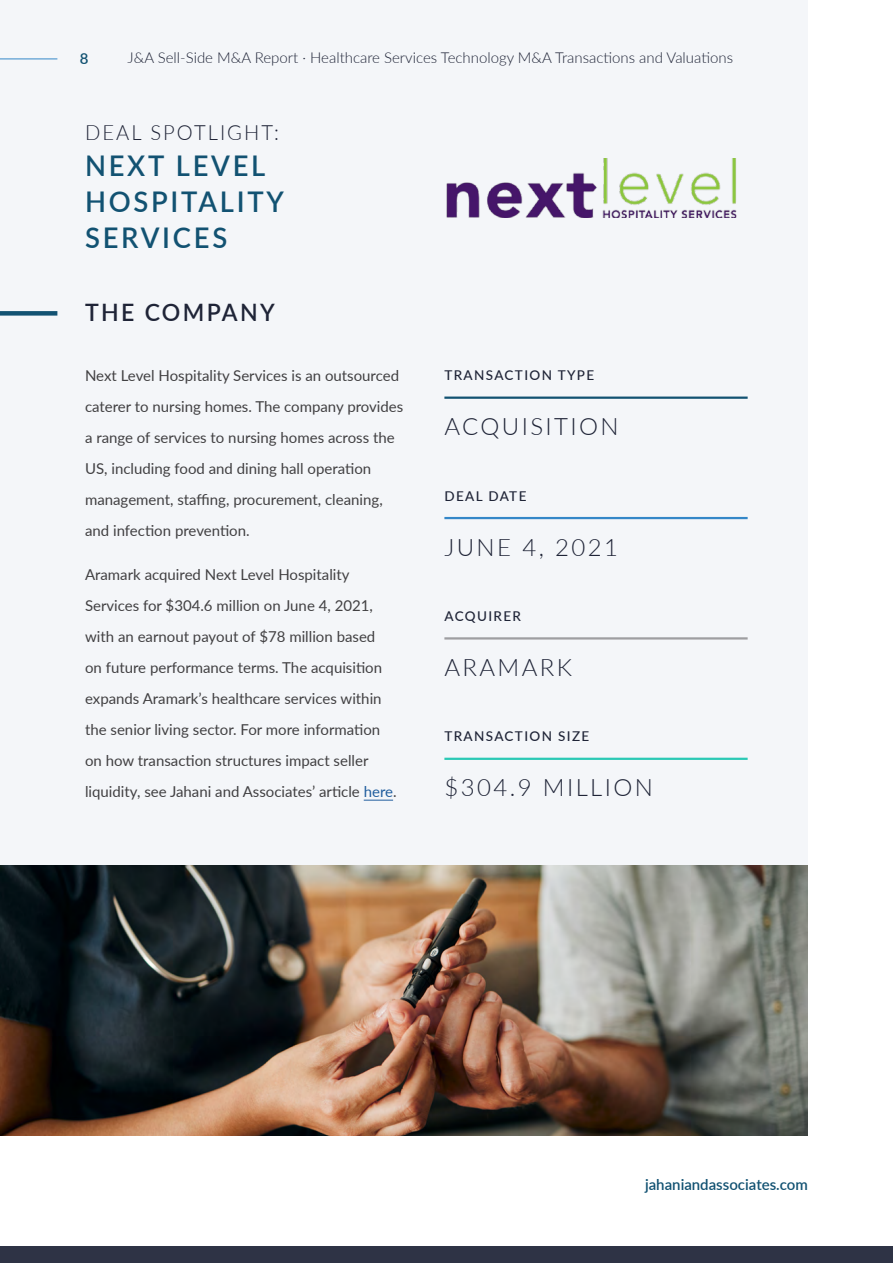
<style>
.page{position:relative;width:893px;height:1263px;background:#fff}
.page>*{position:absolute;margin:0;border:0;box-sizing:border-box;transform-origin:0 0}
.t1{font:600 28.5px/36px "Lato";letter-spacing:.1em;color:#125272;scale:.96 1}
.t2{font:300 24px "Lato";letter-spacing:.1em;color:#1f2437}
.t3{font:600 24px "Lato";letter-spacing:.1em;color:#1f2437;scale:.96 1}
.t4{font:300 21px "Lato";letter-spacing:.1em;color:#1f2437;scale:.96 1}
.t5{font:15px/30.9px "Lato";color:#414042}
.t6{font:300 15px "Lato";color:#1f2437}
.t7{font:600 15px "Lato";color:#125272}
.t8{font:500 13.5px "Lato";letter-spacing:.1em;color:#1f2437}
.s1{color:#215e9e}
</style>
<div class="page">
<div style="left:0;top:0;width:808px;height:1135px;background:#f4f6f9"></div>
<div style="left:0;top:1246px;width:893px;height:17px;background:#2e3345"></div>
<div style="left:0;top:311px;width:57px;height:5px;background:#125272"></div>
<img style="left:446px;top:158px;width:291px;height:60px">
<svg style="left:364px;top:800px;width:29px;height:1px"></svg>
<hr style="left:444px;top:397px;width:304px;height:2px;background:#125272">
<hr style="left:444px;top:517px;width:304px;height:2px;background:#3487c8">
<hr style="left:444px;top:637px;width:304px;height:2px;background:#9e9ea1">
<hr style="left:444px;top:758px;width:304px;height:2px;background:#2bc9b5">
<img style="left:0;top:865px;width:808px;height:270px">
<hr style="left:0;top:59px;width:57px;height:1px;background:#3487c8">
<p class="t7" style="left:80px;top:48px;width:10px">8</p>
<p class="t6" style="left:128px;top:47px;width:607px">J&amp;A Sell-Side M&amp;A Report · Healthcare Services Technology M&amp;A Transactions and Valuations</p>
<h3 class="t4" style="left:85px;top:118px;width:203px">DEAL SPOTLIGHT:</h3>
<h1 class="t1" style="left:85px;top:146px;width:209px">NEXT LEVEL<br>HOSPITALITY<br>SERVICES</h1>
<h2 class="t3" style="left:85px;top:295px;width:199px">THE COMPANY</h2>
<p class="t5" style="left:85px;top:360px;width:320px">Next Level Hospitality Services is an outsourced caterer to nursing homes. The company provides a range of services to nursing homes across the US, including food and dining hall operation management, staffing, procurement, cleaning, and infection prevention.</p>
<p class="t5" style="left:85px;top:558px;width:313px">Aramark acquired Next Level Hospitality Services for $304.6 million on June 4, 2021, with an earnout payout of $78 million based<br>on future performance terms. The acquisition expands Aramark’s healthcare services within the senior living sector. For more information on how transaction structures impact seller liquidity, see Jahani and Associates’ article <span class="s1">here</span>.</p>
<p class="t8" style="left:444px;top:365px;width:151px">TRANSACTION TYPE</p>
<h2 class="t2" style="left:444px;top:410px;width:176px">ACQUISITION</h2>
<p class="t8" style="left:444px;top:486px;width:84px">DEAL DATE</p>
<h2 class="t2" style="left:444px;top:530px;width:175px">JUNE 4, 2021</h2>
<p class="t8" style="left:444px;top:606px;width:78px">ACQUIRER</p>
<h2 class="t2" style="left:444px;top:651px;width:129px">ARAMARK</h2>
<p class="t8" style="left:444px;top:727px;width:146px">TRANSACTION SIZE</p>
<h2 class="t2" style="left:444px;top:771px;width:210px">$304.9 MILLION</h2>
<p class="t7" style="left:645px;top:1174px;width:164px">jahaniandassociates.com</p>
</div>
